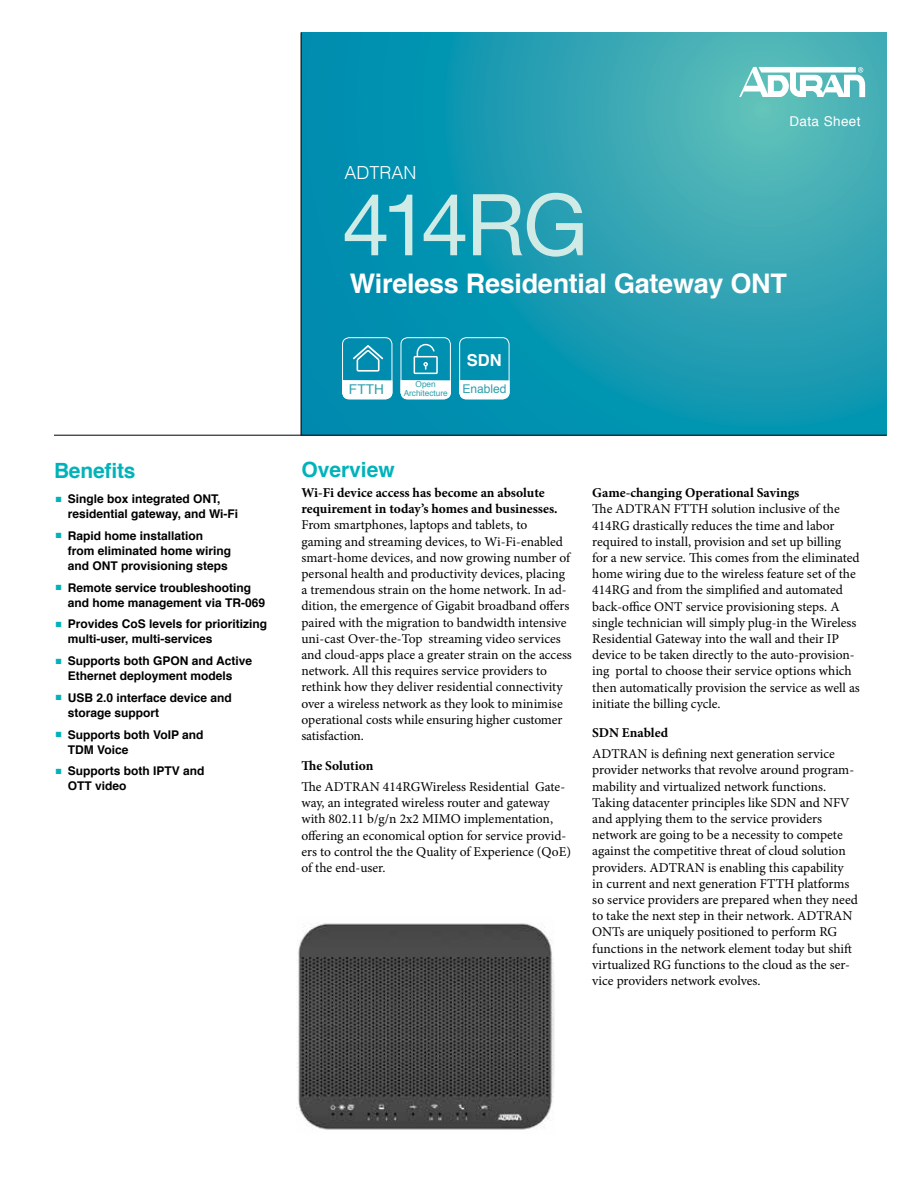
<style>
.page{position:relative;width:918px;height:1188px;background:#fff}
.page>*{position:absolute;margin:0;border:0;box-sizing:border-box;transform-origin:0 0}
.t1{font:85.5px "Helvetica Neue";letter-spacing:-.06em;color:#d0ebe6}
.t2{font:700 27px "Helvetica";letter-spacing:-.01em;color:#fff}
.t3{font:700 21px "Helvetica";color:#00b3ba}
.t4{font:300 18px "Helvetica";color:#fff}
.t5{font:700 16.5px "Helvetica";color:#fff}
.t6{font:13.5px/16.2px "Minion Pro";color:#000}
.t7{font:700 13.5px/16.5px "Minion Pro";color:#000}
.t8{font:13.5px "Helvetica";letter-spacing:.03em;color:#fff}
.t9{font:13.5px "Helvetica";color:#2b9fad}
.t10{font:700 12px/15px "Helvetica";color:#000}
.t11{font:8.25px/8.6px "Helvetica";color:#2b9fad}
.s1{color:#00b3ba}
</style>
<div class="page">
<svg style="left:302px;top:32px;width:585px;height:403px;background:#209db2"></svg>
<div style="left:342px;top:338px;width:50px;height:61px;border:1px solid #fff;border-radius:7px"></div>
<svg style="left:342px;top:380px;width:50px;height:19px"></svg>
<svg style="left:353px;top:345px;width:30px;height:27px"></svg>
<div style="left:401px;top:338px;width:50px;height:61px;border:1px solid #fff;border-radius:7px"></div>
<svg style="left:401px;top:380px;width:50px;height:19px"></svg>
<svg style="left:414px;top:344px;width:24px;height:30px"></svg>
<div style="left:459px;top:338px;width:50px;height:61px;border:1px solid #fff;border-radius:7px"></div>
<svg style="left:459px;top:380px;width:50px;height:19px"></svg>
<img style="left:297px;top:923px;width:258px;height:207px">
<svg style="left:739px;top:67px;width:126px;height:30px"></svg>
<hr style="left:54px;top:435px;width:833px;height:1px;background:#000">
<hr style="left:301px;top:32px;width:1px;height:403px;background:#000">
<h3 class="t3" style="left:54px;top:453px;width:83px">Benefits</h3>
<p class="t10" style="left:68px;top:491px;width:172px;text-indent:-12px"><span class="s1">■</span> Single box integrated ONT, residential gateway, and Wi-Fi</p>
<p class="t10" style="left:68px;top:528px;width:165px;text-indent:-12px"><span class="s1">■</span> Rapid home installation from eliminated home wiring and ONT provisioning steps</p>
<p class="t10" style="left:68px;top:580px;width:199px;text-indent:-12px"><span class="s1">■</span> Remote service troubleshooting and home management via TR-069</p>
<p class="t10" style="left:68px;top:617px;width:201px;text-indent:-12px"><span class="s1">■</span> Provides CoS levels for prioritizing multi-user, multi-services</p>
<p class="t10" style="left:68px;top:653px;width:186px;text-indent:-12px"><span class="s1">■</span> Supports both GPON and Active<br>Ethernet deployment models</p>
<p class="t10" style="left:68px;top:690px;width:166px;text-indent:-12px"><span class="s1">■</span> USB 2.0 interface device and storage support</p>
<p class="t10" style="left:68px;top:727px;width:137px;text-indent:-12px"><span class="s1">■</span> Supports both VoIP and<br>TDM Voice</p>
<p class="t10" style="left:68px;top:764px;width:138px;text-indent:-12px"><span class="s1">■</span> Supports both IPTV and<br>OTT video</p>
<h3 class="t4" style="left:345px;top:158px;width:74px">ADTRAN</h3>
<h1 class="t1" style="left:342px;top:163px;width:247px">414RG</h1>
<p class="t8" style="left:789px;top:111px;width:73px">Data Sheet</p>
<h2 class="t2" style="left:350px;top:261px;width:439px">Wireless Residential Gateway ONT</h2>
<p class="t5" style="left:467px;top:347px;width:36px">SDN</p>
<p class="t9" style="left:349px;top:379px;width:37px">FTTH</p>
<p class="t11" style="left:404px;top:380px;width:104px;text-indent:12px">Open<br>Architecture <sup>Enabled</sup></p>
<h3 class="t3" style="left:301px;top:453px;width:95px">Overview</h3>
<p class="t7" style="left:301px;top:484px;width:258px">Wi-Fi device access has become an absolute requirement in today’s homes and businesses.</p>
<p class="t6" style="left:301px;top:517px;width:272px">From smartphones, laptops and tablets, to<br>gaming and streaming devices, to Wi-Fi-enabled smart-home devices, and now growing number of personal health and productivity devices, placing a tremendous strain on the home network. In ad&shy;dition, the emergence of Gigabit broadband offers paired with the migration to bandwidth intensive uni-cast Over-the-Top streaming video services and cloud-apps place a greater strain on the access network. All this requires service providers to rethink how they deliver residential connectivity over a wireless network as they look to minimise operational costs while ensuring higher customer satisfaction.</p>
<p class="t7" style="left:301px;top:758px;width:74px">The Solution</p>
<p class="t6" style="left:301px;top:779px;width:271px">The ADTRAN 414RGWireless Residential Gate&shy;way, an integrated wireless router and gateway with 802.11 b/g/n 2x2 MIMO implementation, offering an economical option for service provid&shy;ers to control the the Quality of Experience (QoE) of the end-user.</p>
<p class="t7" style="left:592px;top:484px;width:209px">Game-changing Operational Savings</p>
<p class="t6" style="left:592px;top:501px;width:269px">The ADTRAN FTTH solution inclusive of the 414RG drastically reduces the time and labor required to install, provision and set up billing for a new service. This comes from the eliminated home wiring due to the wireless feature set of the 414RG and from the simplified and automated back-office ONT service provisioning steps. A single technician will simply plug-in the Wireless Residential Gateway into the wall and their IP device to be taken directly to the auto-provision&shy;ing portal to choose their service options which then automatically provision the service as well as initiate the billing cycle.</p>
<p class="t7" style="left:592px;top:725px;width:77px">SDN Enabled</p>
<p class="t6" style="left:592px;top:746px;width:267px">ADTRAN is defining next generation service provider networks that revolve around program&shy;mability and virtualized network functions.<br>Taking datacenter principles like SDN and NFV and applying them to the service providers network are going to be a necessity to compete against the competitive threat of cloud solution providers. ADTRAN is enabling this capability in current and next generation FTTH platforms so service providers are prepared when they need to take the next step in their network. ADTRAN ONTs are uniquely positioned to perform RG functions in the network element today but shift virtualized RG functions to the cloud as the ser&shy;vice providers network evolves.</p>
</div>
